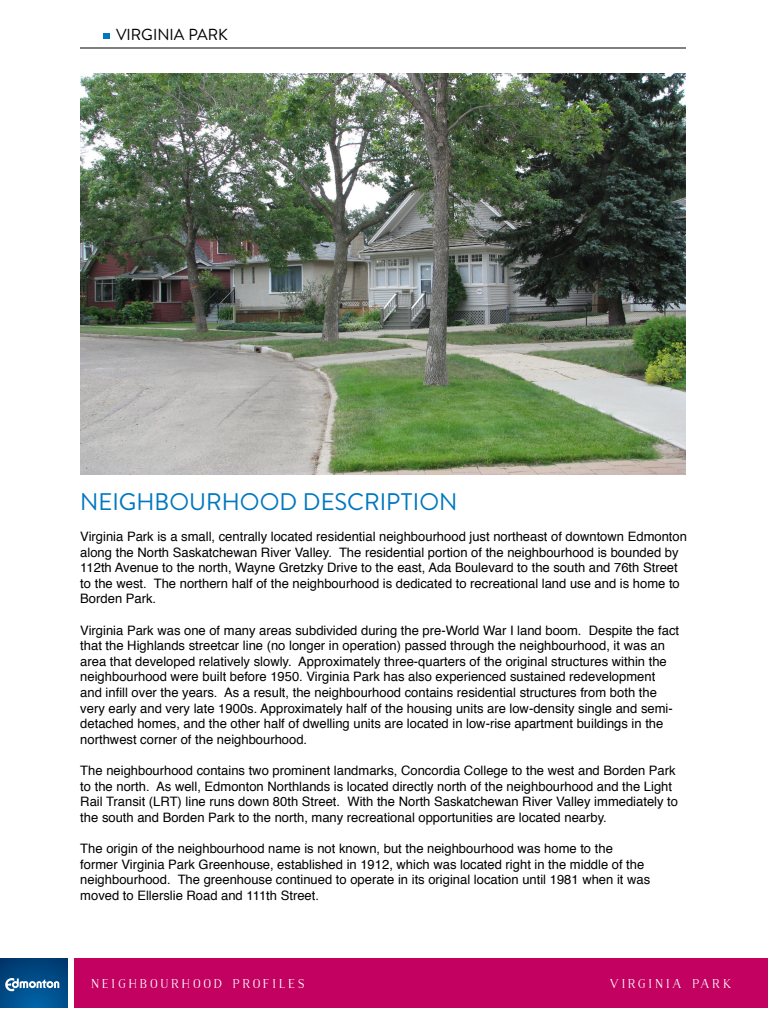
<style>
.page{position:relative;width:768px;height:1024px;background:#fff}
.page>*{position:absolute;margin:0;border:0;box-sizing:border-box;transform-origin:0 0}
.t1{font:24px "Brandon Text";color:#0078bf}
.t2{font:16px "Brandon Text";color:#000}
.t3{font:13px/15.6px "Helvetica";color:#000}
.t4{font:700 12px "Naive";letter-spacing:.2em;color:#fff}
</style>
<div class="page">
<div style="left:0;top:958px;width:68px;height:50px;background:linear-gradient(to bottom,#00396f,#015999)"></div>
<svg style="left:5px;top:978px;width:54px;height:13px"></svg>
<div style="left:74px;top:958px;width:694px;height:50px;background:#c30161"></div>
<hr style="left:80px;top:48px;width:606px;height:1px;background:#000">
<svg style="left:104px;top:34px;width:6px;height:5px"></svg>
<img style="left:80px;top:73px;width:606px;height:402px">
<p class="t2" style="left:116px;top:24px;width:113px">VIRGINIA PARK</p>
<h1 class="t1" style="left:80px;top:485px;width:379px">NEIGHBOURHOOD DESCRIPTION</h1>
<p class="t3" style="left:80px;top:529px;width:608px">Virginia Park is a small, centrally located residential neighbourhood just northeast of downtown Edmonton along the North Saskatchewan River Valley. The residential portion of the neighbourhood is bounded by 112th Avenue to the north, Wayne Gretzky Drive to the east, Ada Boulevard to the south and 76th Street to the west. The northern half of the neighbourhood is dedicated to recreational land use and is home to Borden Park.</p>
<p class="t3" style="left:80px;top:623px;width:600px">Virginia Park was one of many areas subdivided during the pre-World War I land boom. Despite the fact that the Highlands streetcar line (no longer in operation) passed through the neighbourhood, it was an area that developed relatively slowly. Approximately three-quarters of the original structures within the neighbourhood were built before 1950. Virginia Park has also experienced sustained redevelopment and infill over the years. As a result, the neighbourhood contains residential structures from both the very early and very late 1900s. Approximately half of the housing units are low-density single and semi&shy;detached homes, and the other half of dwelling units are located in low-rise apartment buildings in the northwest corner of the neighbourhood.</p>
<p class="t3" style="left:80px;top:763px;width:599px">The neighbourhood contains two prominent landmarks, Concordia College to the west and Borden Park to the north. As well, Edmonton Northlands is located directly north of the neighbourhood and the Light Rail Transit (LRT) line runs down 80th Street. With the North Saskatchewan River Valley immediately to the south and Borden Park to the north, many recreational opportunities are located nearby.</p>
<p class="t3" style="left:80px;top:841px;width:571px">The origin of the neighbourhood name is not known, but the neighbourhood was home to the former Virginia Park Greenhouse, established in 1912, which was located right in the middle of the neighbourhood. The greenhouse continued to operate in its original location until 1981 when it was moved to Ellerslie Road and 111th Street.</p>
<p class="t4" style="left:91px;top:976px;width:215px">NEIGHBOURHOOD PROFILES</p>
<p class="t4" style="left:609px;top:976px;width:124px">VIRGINIA PARK</p>
</div>
